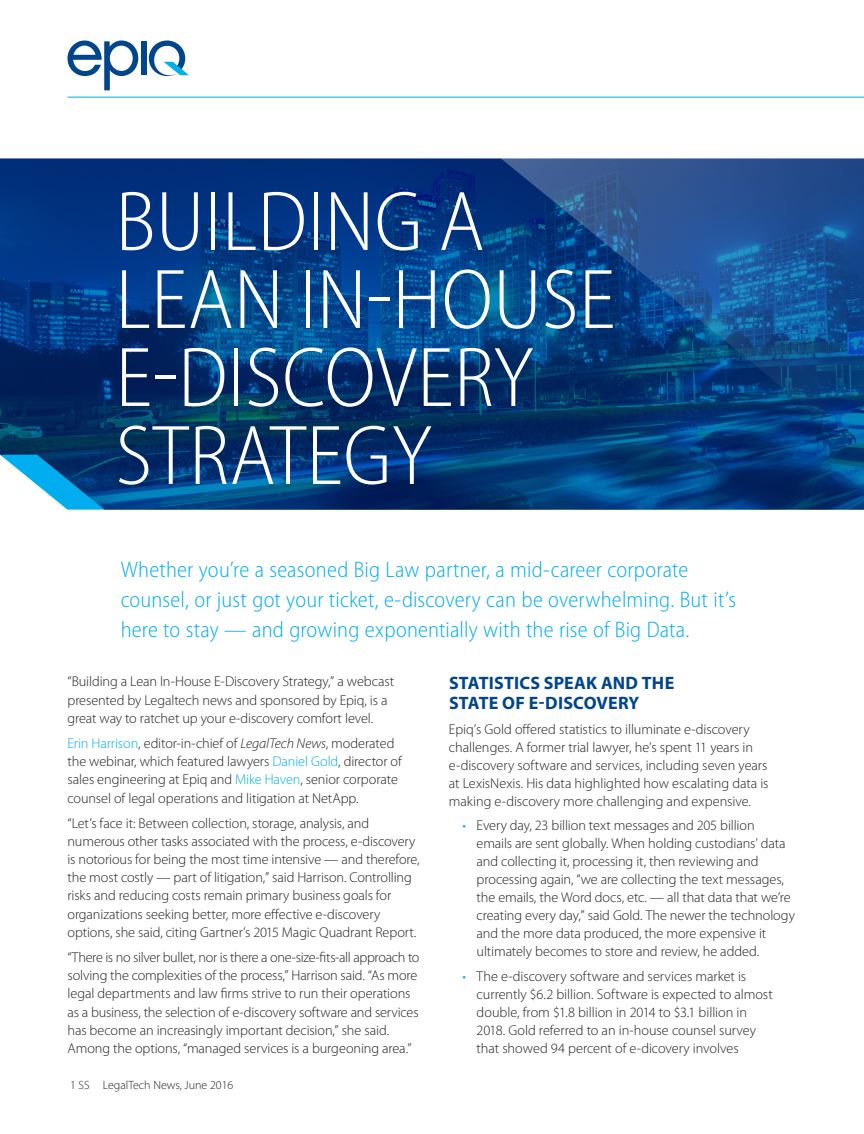
<style>
.page{position:relative;width:864px;height:1134px;background:#fff}
.page>*{position:absolute;margin:0;border:0;box-sizing:border-box;transform-origin:0 0}
.AHEAD{font:300 semi-condensed 85.5px/78px "Myriad Pro";letter-spacing:.005em;color:#fff}
.Intro{font:300 semi-condensed 22.5px/30px "Myriad Pro";letter-spacing:.01em;color:#00aeef}
.BHEAD{font:700 18px/19.5px "Myriad Pro";letter-spacing:.01em;color:#01468c}
.bodycopy{font:300 14.25px/18.3px "Myriad Pro";letter-spacing:-.005em;color:#231f20}
.t1{font:300 12px "Myriad Pro";color:#231f20}
.s1{color:#00aeef}
.s2{font-style:italic}
</style>
<div class="page">
<hr style="left:68px;top:97px;width:796px;height:1px;background:#00aeef">
<svg style="left:67px;top:40px;width:71px;height:50px"></svg>
<div style="left:141px;top:41px;width:5px;height:34px;background:#01468c"></div>
<svg style="left:149px;top:41px;width:40px;height:35px"></svg>
<img style="left:0;top:159px;width:864px;height:351px">
<svg style="left:0;top:455px;width:105px;height:55px"></svg>
<svg style="left:493px;top:158px;width:371px;height:307px;background:#104886"></svg>
<p class="AHEAD" style="left:116px;top:184px;width:501px">BUILDING A<br>LEAN IN-HOUSE<br>E-DISCOVERY<br>STRATEGY</p>
<p class="Intro" style="left:121px;top:555px;width:617px">Whether you’re a seasoned Big Law partner, a mid-career corporate counsel, or just got your ticket, e-discovery can be overwhelming. But it’s here to stay — and growing exponentially with the rise of Big Data.</p>
<p class="bodycopy" style="left:68px;top:673px;width:328px">“Building a Lean In-House E-Discovery Strategy,” a webcast presented by Legaltech news and sponsored by Epiq, is a great way to ratchet up your e-discovery comfort level.</p>
<p class="bodycopy" style="left:68px;top:734px;width:336px"><span class="s1">Erin Harrison</span>, editor-in-chief of <span class="s2">LegalTech News</span>, moderated the webinar, which featured lawyers <span class="s1">Daniel Gold</span>, director of sales engineering at Epiq and <span class="s1">Mike Haven</span>, senior corporate counsel of legal operations and litigation at NetApp.</p>
<p class="bodycopy" style="left:68px;top:814px;width:354px">“Let’s face it: Between collection, storage, analysis, and numerous other tasks associated with the process, e-discovery is notorious for being the most time intensive — and therefore, the most costly — part of litigation,” said Harrison. Controlling risks and reducing costs remain primary business goals for organizations seeking better, more effective e-discovery options, she said, citing Gartner’s 2015 Magic Quadrant Report.</p>
<p class="bodycopy" style="left:68px;top:948px;width:353px">“There is no silver bullet, nor is there a one-size-fits-all approach to solving the complexities of the process,” Harrison said. “As more legal departments and law firms strive to run their operations as a business, the selection of e-discovery software and services has become an increasingly important decision,” she said.<br>Among the options, “managed services is a burgeoning area.”</p>
<p class="t1" style="left:70px;top:1078px;width:165px">1 SS LegalTech News, June 2016</p>
<p class="BHEAD" style="left:449px;top:673px;width:227px">STATISTICS SPEAK AND THE<br>STATE OF E-DISCOVERY</p>
<p class="bodycopy" style="left:449px;top:720px;width:321px">Epiq’s Gold offered statistics to illuminate e-discovery challenges. A former trial lawyer, he’s spent 11 years in e-discovery software and services, including seven years at LexisNexis. His data highlighted how escalating data is making e-discovery more challenging and expensive.</p>
<p class="bodycopy" style="left:477px;top:817px;width:320px;text-indent:-14px"><span class="s1">•</span> Every day, 23 billion text messages and 205 billion<br>emails are sent globally. When holding custodians’ data and collecting it, processing it, then reviewing and processing again, “we are collecting the text messages, the emails, the Word docs, etc. — all that data that we’re creating every day,” said Gold. The newer the technology and the more data produced, the more expensive it ultimately becomes to store and review, he added.</p>
<p class="bodycopy" style="left:477px;top:967px;width:298px;text-indent:-14px"><span class="s1">•</span> The e-discovery software and services market is currently $6.2 billion. Software is expected to almost double, from $1.8 billion in 2014 to $3.1 billion in 2018. Gold referred to an in-house counsel survey that showed 94 percent of e-dicovery involves</p>
</div>
